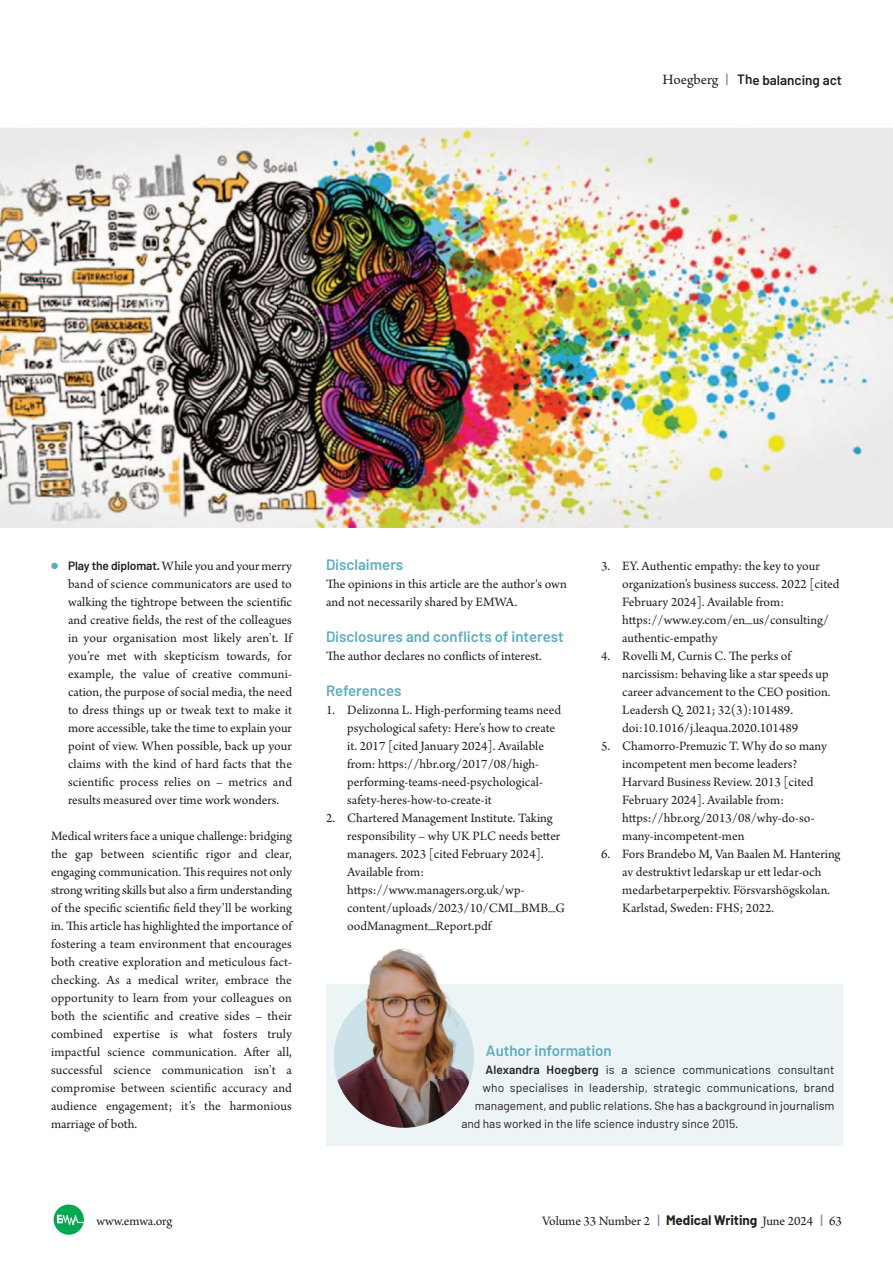
<style>
.page{position:relative;width:893px;height:1263px;background:#fff}
.page>*{position:absolute;margin:0;border:0;box-sizing:border-box;transform-origin:0 0}
.t1{font:600 15px "Barlow";color:#5eadbe}
.t2{font:13.5px/18px "Arno Pro";color:#231f20}
.t3{font:600 13.5px "Barlow";color:#231f20}
.t4{font:12px "Barlow";color:#231f20}
.s1{font-family:"Arno Pro";font-weight:400;font-size:15px}
.s2{font-weight:500;color:#7589b1}
.s3{color:#5eadbe}
.s4{font-family:"Barlow";font-weight:600;font-size:12px}
.s5{font-weight:600}
.s6{font-family:"Barlow";font-weight:500;color:#7589b1}
.s7{font-family:"Barlow";font-weight:700}
</style>
<div class="page">
<div style="left:326px;top:984px;width:517px;height:162px;background:#edf4f6"></div>
<img style="left:334px;top:987px;width:140px;height:141px;border-radius:50%">
<img style="left:347px;top:948px;width:120px;height:131px">
<img style="left:0;top:127px;width:893px;height:401px">
<svg style="left:54px;top:1204px;width:30px;height:31px"></svg>
<p class="t3" style="left:663px;top:71px;width:181px"><span class="s1">Hoegberg</span> <span class="s2">|</span> The balancing act</p>
<p class="t2" style="left:68px;top:558px;width:226px;text-align:justify;text-indent:-17px"><span class="s3">●</span> <span class="s4">Play the diplomat.</span> While you and your merry band of science communicators are used to walking the tightrope between the scientific and creative fields, the rest of the colleagues in your organisation most likely aren’t. If you’re met with skepticism towards, for example, the value of creative communi - cation, the purpose of social media, the need to dress things up or tweak text to make it more accessible, take the time to explain your point of view. When possible, back up your claims with the kind of hard facts that the scientific process relies on – metrics and results measured over time work wonders.</p>
<p class="t2" style="left:51px;top:828px;width:243px;text-align:justify">Medical writers face a unique challenge: bridging the gap between scientific rigor and clear, engaging communication. This requires not only strong writing skills but also a firm understanding of the specific scientific field they’ll be working in. This article has highlighted the importance of fostering a team environment that encourages both creative exploration and meticulous fact&shy;checking. As a medical writer, embrace the opportunity to learn from your colleagues on both the scientific and creative sides – their combined expertise is what fosters truly impactful science communication. After all, successful science communication isn’t a compromise between scientific accuracy and audience engagement; it’s the harmonious marriage of both.</p>
<p class="t1" style="left:326px;top:555px;width:79px">Disclaimers</p>
<p class="t2" style="left:326px;top:576px;width:242px">The opinions in this article are the author's own and not necessarily shared by EMWA.</p>
<p class="t1" style="left:326px;top:627px;width:239px">Disclosures and conflicts of interest</p>
<p class="t2" style="left:326px;top:648px;width:217px">The author declares no conflicts of interest.</p>
<p class="t1" style="left:326px;top:681px;width:77px">References</p>
<p class="t2" style="left:347px;top:702px;width:215px;text-indent:-21px">1. Delizonna L. High-performing teams need psychological safety: Here’s how to create it. 2017 [cited January 2024]. Available from: https://hbr.org/2017/08/high&shy;performing-teams-need-psychological&shy;safety-heres-how-to-create-it</p>
<p class="t2" style="left:347px;top:810px;width:219px;text-indent:-21px">2. Chartered Management Institute. Taking responsibility – why UK PLC needs better managers. 2023 [cited February 2024].<br>Available from: https://www.managers.org.uk/wp&shy;content/uploads/2023/10/CMI_BMB_G oodManagment_Report.pdf</p>
<p class="t2" style="left:622px;top:558px;width:219px;text-indent:-21px">3. EY. Authentic empathy: the key to your organization’s business success. 2022 [cited February 2024]. Available from: https://www.ey.com/en_us/consulting/ authentic-empathy</p>
<p class="t2" style="left:622px;top:648px;width:210px;text-indent:-21px">4. Rovelli M, Curnis C. The perks of narcissism: behaving like a star speeds up career advancement to the CEO position.<br>Leadersh Q. 2021; 32(3):101489.</p>
<p class="t2" style="left:622px;top:720px;width:178px">doi:10.1016/j.leaqua.2020.101489</p>
<p class="t2" style="left:622px;top:738px;width:206px;text-indent:-21px">5. Chamorro-Premuzic T. Why do so many incompetent men become leaders?<br>Harvard Business Review. 2013 [cited February 2024]. Available from: https://hbr.org/2013/08/why-do-so&shy;many-incompetent-men</p>
<p class="t2" style="left:622px;top:846px;width:220px;text-indent:-21px">6. Fors Brandebo M, Van Baalen M. Hanter ing av destruktivt ledarskap ur ett ledar-och medarbetarperpektiv. Försvarshögskolan.<br>Karlstad, Sweden: FHS; 2022.</p>
<p class="t1" style="left:486px;top:1041px;width:127px">Author information</p>
<p class="t4" style="left:485px;top:1062px;width:350px"><span class="s5">Alexandra Hoegberg</span> is a science communications consultant</p>
<p class="t4" style="left:482px;top:1080px;width:353px">who specialises in leadership, strategic communications, brand</p>
<p class="t4" style="left:475px;top:1098px;width:361px">management, and public relations. She has a background in journalism</p>
<p class="t4" style="left:461px;top:1116px;width:279px">and has worked in the life science industry since 2015.</p>
<p class="t2" style="left:96px;top:1213px;width:78px">www.emwa.org</p>
<p class="t2" style="left:542px;top:1213px;width:301px">Volume 33 Number 2 <span class="s6">|</span> <span class="s7">Medical Writing</span> June 2024 <span class="s6">|</span> 63</p>
</div>
